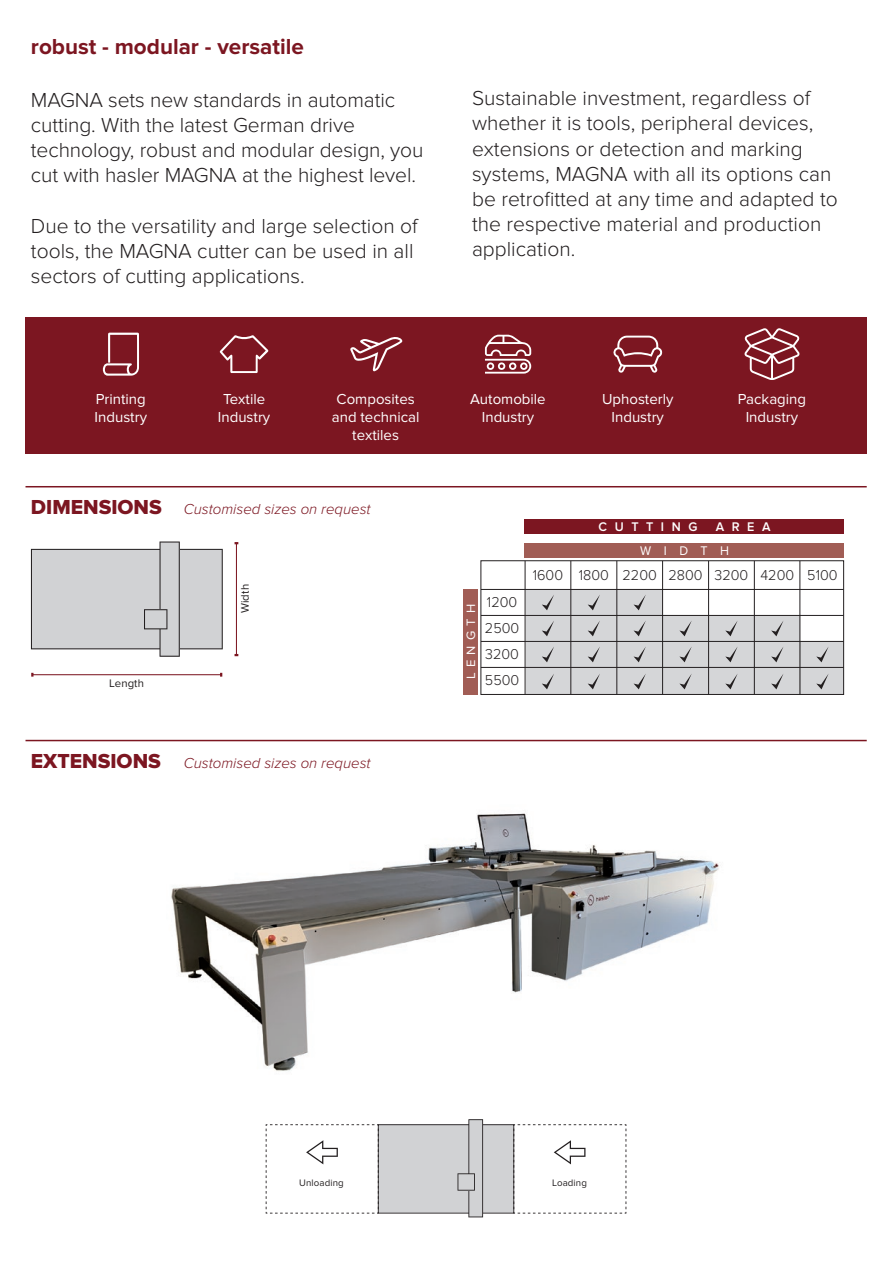
<style>
.page{position:relative;width:893px;height:1263px;background:#fff}
.page>*{position:absolute;margin:0;border:0;box-sizing:border-box;transform-origin:0 0}
.t1{font:700 22.5px "Proxima Nova";color:#7c1621}
.t2{font:300 21px/25.2px "Proxima Nova";color:#231f20}
.t3{font:21px "Proxima Nova Extrabld";color:#7c1621}
.t4{font:15px/18px "Proxima Nova";color:#fff;text-align:center}
.t5{font:italic 300 15px "Proxima Nova";color:#7c1621}
.t6{font:300 14.85px/26px "Proxima Nova";color:#231f20}
.t7{font:600 13.05px "Proxima Nova";letter-spacing:.6em;color:#fff}
.t8{font:13.05px "Proxima Nova";letter-spacing:1em;color:#fff}
.t9{font:12.6px "Proxima Nova";letter-spacing:.4em;color:#fff}
.t10{font:11.4px "Proxima Nova";letter-spacing:.01em;color:#231f20}
.t11{font:9.75px "Proxima Nova";letter-spacing:.01em;color:#231f20}
</style>
<div class="page">
<div style="left:26px;top:317px;width:841px;height:137px;background:#7c1621"></div>
<img style="left:171px;top:813px;width:548px;height:258px">
<svg style="left:31px;top:541px;width:192px;height:116px;background:#cfd0d1"></svg>
<svg style="left:31px;top:673px;width:191px;height:4px"></svg>
<svg style="left:235px;top:542px;width:3px;height:114px"></svg>
<svg style="left:266px;top:1119px;width:360px;height:98px"></svg>
<svg style="left:485px;top:335px;width:46px;height:39px"></svg>
<svg style="left:350px;top:337px;width:52px;height:35px"></svg>
<svg style="left:220px;top:335px;width:49px;height:38px"></svg>
<svg style="left:613px;top:336px;width:49px;height:37px"></svg>
<svg style="left:744px;top:328px;width:56px;height:52px"></svg>
<svg style="left:102px;top:333px;width:37px;height:43px"></svg>
<hr style="left:26px;top:486px;width:841px;height:1px;background:#7c1621">
<hr style="left:26px;top:740px;width:841px;height:1px;background:#7c1621">
<div style="left:526px;top:590px;width:137px;height:105px;background:#d5d6d8"></div>
<div style="left:800px;top:641px;width:44px;height:54px;background:#d5d6d8"></div>
<hr style="left:800px;top:641px;width:1px;height:54px;background:#b6b7bb">
<div style="left:480px;top:560px;width:364px;height:135px;border:1px solid #231f20"></div>
<hr style="left:525px;top:561px;width:1px;height:133px;background:#231f20">
<hr style="left:616px;top:561px;width:1px;height:133px;background:#231f20">
<hr style="left:708px;top:561px;width:1px;height:133px;background:#231f20">
<hr style="left:570px;top:561px;width:1px;height:133px;background:#231f20">
<hr style="left:662px;top:561px;width:1px;height:133px;background:#231f20">
<hr style="left:754px;top:561px;width:1px;height:133px;background:#231f20">
<hr style="left:799px;top:561px;width:1px;height:133px;background:#231f20">
<hr style="left:481px;top:589px;width:363px;height:1px;background:#231f20">
<hr style="left:481px;top:615px;width:363px;height:1px;background:#231f20">
<hr style="left:481px;top:641px;width:363px;height:1px;background:#231f20">
<hr style="left:481px;top:667px;width:363px;height:1px;background:#231f20">
<div style="left:525px;top:543px;width:319px;height:15px;background:#a15d55"></div>
<div style="left:525px;top:519px;width:319px;height:15px;background:#7c1621"></div>
<div style="left:463px;top:589px;width:15px;height:106px;background:#a15d55"></div>
<svg style="left:542px;top:595px;width:12px;height:15px"></svg>
<svg style="left:588px;top:595px;width:12px;height:15px"></svg>
<svg style="left:633px;top:595px;width:13px;height:15px"></svg>
<svg style="left:542px;top:621px;width:12px;height:15px"></svg>
<svg style="left:588px;top:621px;width:12px;height:15px"></svg>
<svg style="left:633px;top:621px;width:13px;height:15px"></svg>
<svg style="left:542px;top:647px;width:12px;height:15px"></svg>
<svg style="left:588px;top:647px;width:12px;height:15px"></svg>
<svg style="left:633px;top:647px;width:13px;height:15px"></svg>
<svg style="left:816px;top:647px;width:13px;height:15px"></svg>
<svg style="left:542px;top:674px;width:12px;height:15px"></svg>
<svg style="left:588px;top:674px;width:12px;height:15px"></svg>
<svg style="left:633px;top:674px;width:13px;height:15px"></svg>
<svg style="left:663px;top:616px;width:137px;height:79px;background:#c6c6c8"></svg>
<svg style="left:816px;top:674px;width:13px;height:15px"></svg>
<p class="t1" style="left:31px;top:34px;width:274px">robust - modular - versatile</p>
<p class="t2" style="left:31px;top:87px;width:394px">MAGNA sets new standards in automatic cutting. With the latest German drive technology, robust and modular design, you cut with hasler MAGNA at the highest level.</p>
<p class="t2" style="left:31px;top:213px;width:388px">Due to the versatility and large selection of tools, the MAGNA cutter can be used in all sectors of cutting applications.</p>
<p class="t2" style="left:472px;top:86px;width:367px">Sustainable investment, regardless of whether it is tools, peripheral devices, extensions or detection and marking systems, MAGNA with all its options can be retrofitted at any time and adapted to the respective material and production application.</p>
<p class="t4" style="left:95px;top:390px;width:54px;text-align:left">Printing<br>Industry</p>
<p class="t4" style="left:218px;top:390px;width:54px">Textile<br>Industry</p>
<p class="t4" style="left:332px;top:390px;width:89px">Composites and technical textiles</p>
<p class="t4" style="left:470px;top:390px;width:77px">Automobile<br>Industry</p>
<p class="t4" style="left:602px;top:390px;width:73px">Uphosterly<br>Industry</p>
<p class="t4" style="left:738px;top:390px;width:70px">Packaging<br>Industry</p>
<p class="t3" style="left:31px;top:495px;width:132px">DIMENSIONS</p>
<p class="t5" style="left:184px;top:501px;width:188px">Customised sizes on request</p>
<p class="t10" style="left:239px;top:613px;width:31px;rotate:-90deg">Width</p>
<p class="t10" style="left:109px;top:677px;width:36px">Length</p>
<p class="t3" style="left:31px;top:749px;width:132px">EXTENSIONS</p>
<p class="t5" style="left:184px;top:754px;width:188px">Customised sizes on request</p>
<p class="t9" style="left:464px;top:679px;width:77px;rotate:-90deg">LENGTH</p>
<p class="t6" style="left:485px;top:589px;width:36px">1200<br>2500<br>3200<br>5500</p>
<p class="t7" style="left:599px;top:519px;width:100px">CUTTING</p>
<p class="t7" style="left:716px;top:519px;width:56px">AREA</p>
<p class="t8" style="left:640px;top:543px;width:91px">WIDTH</p>
<p class="t6" style="left:533px;top:562px;width:306px">1600 1800 2200 2800 3200 4200 5100</p>
<p class="t11" style="left:299px;top:1177px;width:46px">Unloading</p>
<p class="t11" style="left:552px;top:1177px;width:36px">Loading</p>
</div>
